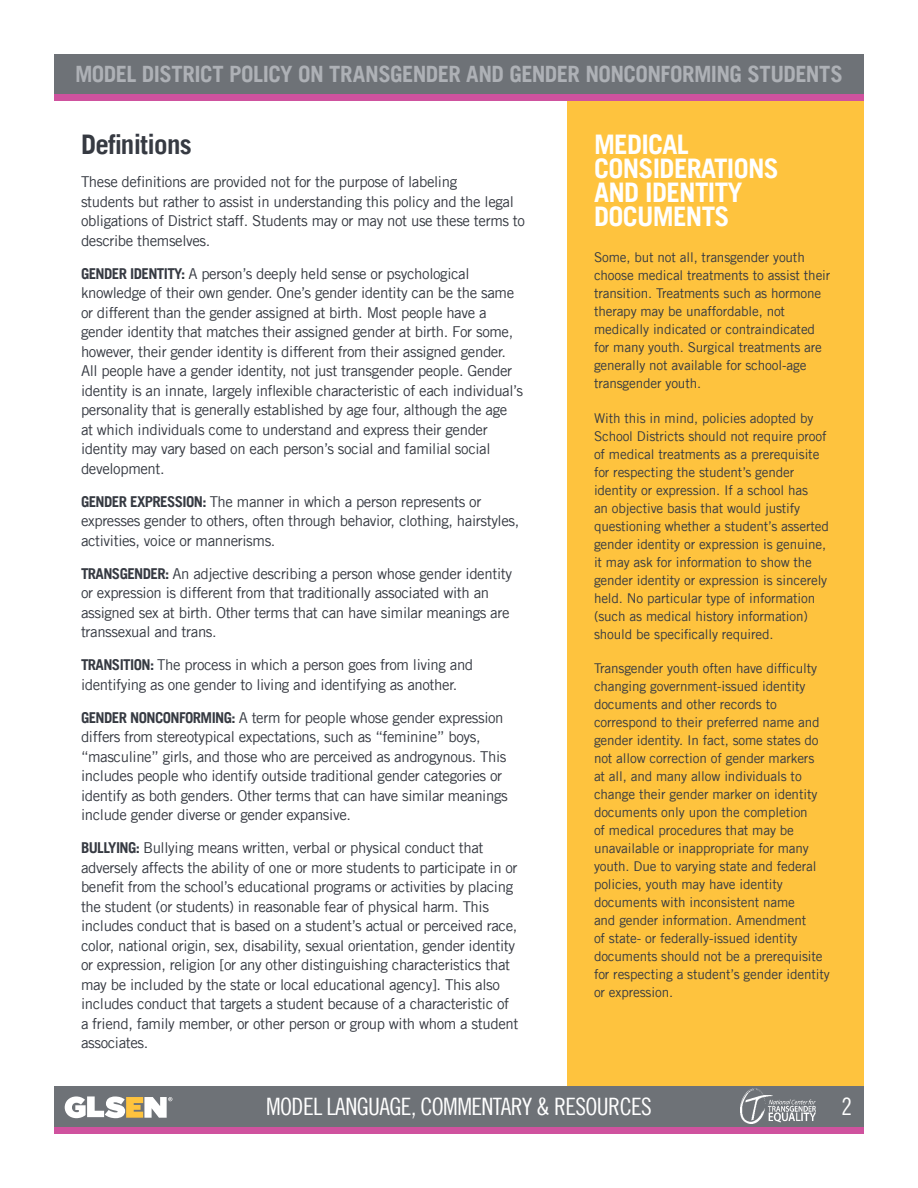
<style>
.page{position:relative;width:918px;height:1188px;background:#fff}
.page>*{position:absolute;margin:0;border:0;box-sizing:border-box;transform-origin:0 0}
.t1{font:700 27px/24px "Trade Gothic LT";letter-spacing:-.025em;color:#fff}
.t2{font:700 27px "Trade Gothic LT";letter-spacing:-.025em;color:#363a42}
.t3{font:24px "Trade Gothic LT Cond Eighteen";letter-spacing:-.025em;color:#fff}
.t4{font:700 22.5px "Trade Gothic LT";letter-spacing:-.025em;color:#aeb1b6}
.t5{font:15px/19.5px "Trade Gothic LT";letter-spacing:-.025em;color:#363a42}
.t6{font:13.5px/18px "Trade Gothic LT";letter-spacing:-.01em;color:#363a42}
.s1{font-weight:700}
</style>
<div class="page">
<div style="left:567px;top:54px;width:297px;height:1080px;background:#fec33e"></div>
<div style="left:54px;top:54px;width:810px;height:40px;background:#6e7277"></div>
<div style="left:54px;top:94px;width:810px;height:7px;background:#cf529e"></div>
<div style="left:54px;top:1087px;width:810px;height:40px;background:#6e7277"></div>
<div style="left:54px;top:1127px;width:810px;height:7px;background:#cf529e"></div>
<svg style="left:65px;top:1096px;width:107px;height:22px"></svg>
<img style="left:741px;top:1089px;width:74px;height:35px">
<h3 class="t4" style="left:75px;top:61px;width:769px">MODEL DISTRICT POLICY ON TRANSGENDER AND GENDER NONCONFORMING STUDENTS</h3>
<h1 class="t2" style="left:81px;top:128px;width:112px">Definitions</h1>
<p class="t5" style="left:81px;top:172px;width:446px">These definitions are provided not for the purpose of labeling<br>students but rather to assist in understanding this policy and the legal obligations of District staff. Students may or may not use these terms to describe themselves.</p>
<p class="t5" style="left:81px;top:264px;width:444px"><span class="s1">GENDER IDENTITY:</span> A person’s deeply held sense or psychological knowledge of their own gender. One’s gender identity can be the same or different than the gender assigned at birth. Most people have a gender identity that matches their assigned gender at birth. For some, however, their gender identity is different from their assigned gender.<br>All people have a gender identity, not just transgender people. Gender identity is an innate, largely inflexible characteristic of each individual’s personality that is generally established by age four, although the age at which individuals come to understand and express their gender identity may vary based on each person’s social and familial social development.</p>
<p class="t5" style="left:81px;top:492px;width:440px"><span class="s1">GENDER EXPRESSION:</span> The manner in which a person represents or expresses gender to others, often through behavior, clothing, hairstyles, activities, voice or mannerisms.</p>
<p class="t5" style="left:81px;top:564px;width:433px"><span class="s1">TRANSGENDER:</span> An adjective describing a person whose gender identity or expression is different from that traditionally associated with an assigned sex at birth. Other terms that can have similar meanings are transsexual and trans.</p>
<p class="t5" style="left:81px;top:655px;width:394px"><span class="s1">TRANSITION:</span> The process in which a person goes from living and identifying as one gender to living and identifying as another.</p>
<p class="t5" style="left:81px;top:708px;width:428px"><span class="s1">GENDER NONCONFORMING:</span> A term for people whose gender expression differs from stereotypical expectations, such as “feminine” boys, “masculine” girls, and those who are perceived as androgynous. This includes people who identify outside traditional gender categories or identify as both genders. Other terms that can have similar meanings include gender diverse or gender expansive.</p>
<p class="t5" style="left:81px;top:838px;width:439px"><span class="s1">BULLYING:</span> Bullying means written, verbal or physical conduct that adversely affects the ability of one or more students to participate in or benefit from the school’s educational programs or activities by placing the student (or students) in reasonable fear of physical harm. This includes conduct that is based on a student’s actual or perceived race, color, national origin, sex, disability, sexual orientation, gender identity or expression, religion [or any other distinguishing characteristics that may be included by the state or local educational agency]. This also includes conduct that targets a student because of a characteristic of a friend, family member, or other person or group with whom a student associates.</p>
<h1 class="t1" style="left:594px;top:132px;width:186px">MEDICAL<br>CONSIDERATIONS<br>AND IDENTITY<br>DOCUMENTS</h1>
<p class="t6" style="left:594px;top:249px;width:238px">Some, but not all, transgender youth choose medical treatments to assist their transition. Treatments such as hormone therapy may be unaffordable, not medically indicated or contraindicated for many youth. Surgical treatments are generally not available for school-age transgender youth.</p>
<p class="t6" style="left:594px;top:409px;width:236px">With this in mind, policies adopted by School Districts should not require proof of medical treatments as a prerequisite for respecting the student’s gender identity or expression. If a school has<br>an objective basis that would justify questioning whether a student’s asserted gender identity or expression is genuine, it may ask for information to show the gender identity or expression is sincerely held. No particular type of information (such as medical history information) should be specifically required.</p>
<p class="t6" style="left:594px;top:660px;width:237px">Transgender youth often have difficulty changing government-issued identity documents and other records to correspond to their preferred name and gender identity. In fact, some states do not allow correction of gender markers<br>at all, and many allow individuals to change their gender marker on identity documents only upon the completion<br>of medical procedures that may be unavailable or inappropriate for many youth. Due to varying state and federal policies, youth may have identity documents with inconsistent name<br>and gender information. Amendment<br>of state- or federally-issued identity documents should not be a prerequisite for respecting a student’s gender identity or expression.</p>
<h2 class="t3" style="left:266px;top:1092px;width:387px">MODEL LANGUAGE, COMMENTARY &amp; RESOURCES</h2>
<h2 class="t3" style="left:841px;top:1092px;width:12px">2</h2>
</div>
